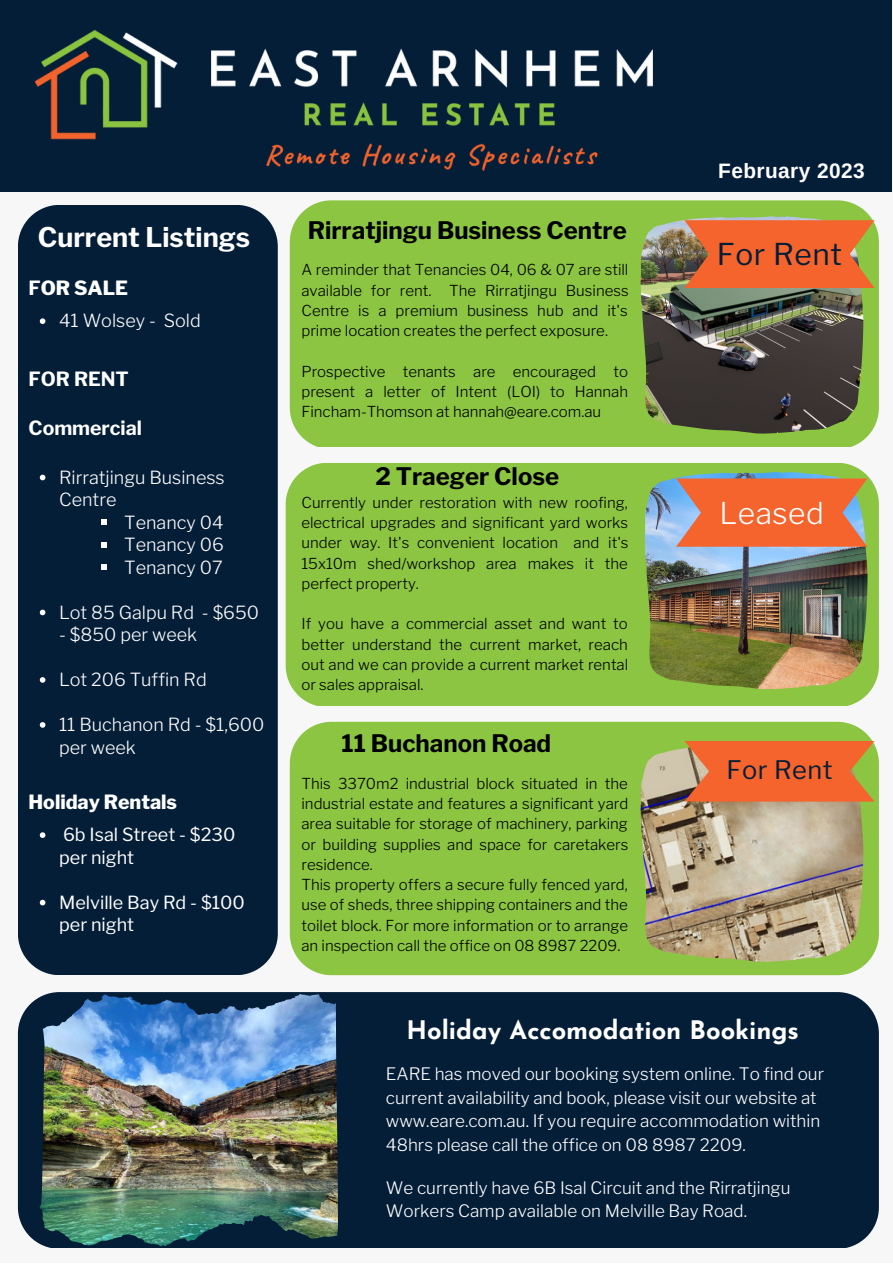
<style>
.page{position:relative;width:893px;height:1264px;background:#fff}
.page>*{position:absolute;margin:0;border:0;box-sizing:border-box;transform-origin:0 0}
.t1{font:29.85px "Libre Franklin";letter-spacing:.02em;color:#051e38}
.t2{font:300 29.85px "Libre Franklin";letter-spacing:.02em;color:#fff}
.t3{font:700 27px "Libre Franklin";color:#fff}
.t4{font:700 25.5px "Josefin Sans";color:#fff}
.t5{font:25.35px "Libre Franklin";letter-spacing:.02em;color:#051e38}
.t6{font:700 24px "Libre Franklin";color:#000}
.t7{font:700 20.85px "Arimo";letter-spacing:.02em;color:#fff}
.t8{font:800 19.5px "Libre Franklin";color:#fff}
.t9{font:700 19.5px "Libre Franklin";color:#fff}
.t10{font:300 18px/22.5px "Libre Franklin";color:#fff}
.t11{font:18px/22.5px "Libre Franklin";color:#fff}
.t12{font:300 17.1px/23.5px "Libre Franklin";color:#fff}
.t13{font:300 15px/20.2px "Libre Franklin";color:#000;text-align:justify}
.s1{font-weight:700}
</style>
<div class="page">
<div style="left:0;top:0;width:892px;height:1262px;background:#f8f7f7"></div>
<div style="left:0;top:0;width:891px;height:191px;background:#051e38"></div>
<img style="left:212px;top:48px;width:440px;height:122px">
<img style="left:34px;top:30px;width:178px;height:110px">
<div style="left:18px;top:205px;width:259px;height:769px;background:#051e38"></div>
<div style="left:290px;top:721px;width:588px;height:254px;background:#8bc541"></div>
<svg style="left:18px;top:992px;width:860px;height:255px;fill:#051e38"></svg>
<div style="left:285px;top:463px;width:593px;height:242px;background:#8bc541"></div>
<div style="left:290px;top:200px;width:588px;height:247px;background:#8bc541"></div>
<img style="left:640px;top:216px;width:223px;height:217px">
<svg style="left:684px;top:220px;width:190px;height:68px"></svg>
<img style="left:644px;top:472px;width:223px;height:217px">
<svg style="left:676px;top:478px;width:191px;height:68px"></svg>
<img style="left:640px;top:744px;width:223px;height:217px">
<svg style="left:684px;top:741px;width:190px;height:60px"></svg>
<img style="left:109px;top:994px;width:229px;height:223px">
<svg style="left:40px;top:318px;width:5px;height:6px"></svg>
<svg style="left:40px;top:474px;width:5px;height:6px"></svg>
<svg style="left:102px;top:519px;width:5px;height:6px"></svg>
<svg style="left:102px;top:542px;width:5px;height:6px"></svg>
<svg style="left:102px;top:564px;width:5px;height:6px"></svg>
<svg style="left:40px;top:609px;width:5px;height:6px"></svg>
<svg style="left:40px;top:677px;width:5px;height:5px"></svg>
<svg style="left:40px;top:722px;width:5px;height:5px"></svg>
<svg style="left:40px;top:832px;width:5px;height:6px"></svg>
<svg style="left:40px;top:899px;width:5px;height:6px"></svg>
<h2 class="t3" style="left:38px;top:221px;width:214px">Current Listings</h2>
<h3 class="t8" style="left:29px;top:276px;width:101px"><span class="s1">F</span>OR SALE</h3>
<p class="t10" style="left:59px;top:309px;width:143px">41 Wolsey - Sold</p>
<h3 class="t9" style="left:29px;top:367px;width:102px">FOR RENT</h3>
<h3 class="t9" style="left:29px;top:416px;width:115px">Commercial</h3>
<p class="t10" style="left:59px;top:466px;width:167px">Rirratjingu Business<br>Centre</p>
<p class="t10" style="left:124px;top:511px;width:101px;text-align:justify">Tenancy 04<br>Tenancy 06<br>Tenancy 07</p>
<p class="t10" style="left:59px;top:601px;width:201px">Lot 85 Galpu Rd - $650</p>
<p class="t10" style="left:59px;top:623px;width:139px">- $850 per week</p>
<p class="t10" style="left:59px;top:668px;width:149px">Lot 206 Tuffin Rd</p>
<p class="t10" style="left:59px;top:713px;width:207px">11 Buchanon Rd - $1,600 per week</p>
<h3 class="t8" style="left:29px;top:789px;width:150px">Holiday Rentals</h3>
<p class="t11" style="left:59px;top:823px;width:178px">6b Isal Street - $230 per night</p>
<p class="t11" style="left:59px;top:891px;width:187px">Melville Bay Rd - $100 per night</p>
<h3 class="t6" style="left:308px;top:215px;width:320px">Rirratjingu Business Centre</h3>
<p class="t13" style="left:301px;top:260px;width:328px">A reminder that Tenancies 04, 06 &amp; 07 are still available for rent. The Rirratjingu Business Centre is a premium business hub and it's prime location creates the perfect exposure.</p>
<p class="t13" style="left:301px;top:361px;width:328px">Prospective tenants are encouraged to present a letter of Intent (LOI) to Hannah Fincham-Thomson at hannah@eare.com.au</p>
<h3 class="t6" style="left:375px;top:461px;width:185px">2 Traeger Close</h3>
<p class="t13" style="left:301px;top:492px;width:328px">Currently under restoration with new roofing, electrical upgrades and significant yard works under way. It's convenient location and it's 15x10m shed/workshop area makes it the perfect property.</p>
<p class="t13" style="left:301px;top:614px;width:328px">If you have a commercial asset and want to better understand the current market, reach out and we can provide a current market rental or sales appraisal.</p>
<h3 class="t6" style="left:341px;top:729px;width:211px">11 Buchanon Road</h3>
<p class="t13" style="left:301px;top:773px;width:328px;text-align:left">This 3370m2 industrial block situated in the industrial estate and features a significant yard area suitable for storage of machinery, parking or building supplies and space for caretakers residence.<br>This property offers a secure fully fenced yard, use of sheds, three shipping containers and the toilet block. For more information or to arrange an inspection call the office on 08 8987 2209.</p>
<h3 class="t7" style="left:718px;top:159px;width:148px">February 2023</h3>
<h1 class="t1" style="left:717px;top:236px;width:126px">For Rent</h1>
<h1 class="t2" style="left:719px;top:494px;width:106px">Leased</h1>
<h3 class="t5" style="left:726px;top:754px;width:108px">For Rent</h3>
<h3 class="t4" style="left:406px;top:1019px;width:394px">Holiday Accomodation Bookings</h3>
<p class="t12" style="left:386px;top:1062px;width:439px">EARE has moved our booking system online. To find our current availability and book, please visit our website at www.eare.com.au. If you require accommodation within 48hrs please call the office on 08 8987 2209.</p>
<p class="t12" style="left:386px;top:1175px;width:406px">We currently have 6B Isal Circuit and the Rirratjingu<br>Workers Camp available on Melville Bay Road.</p>
</div>
